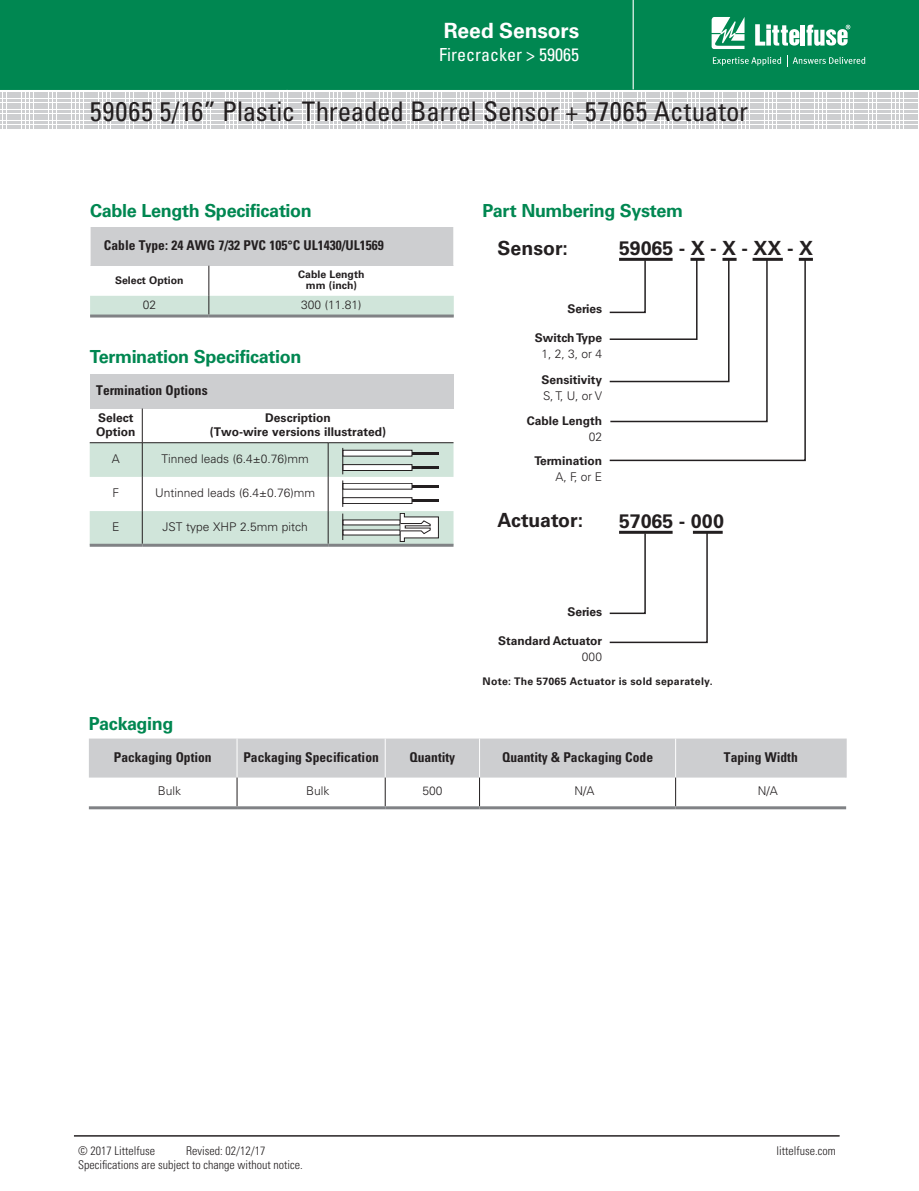
<style>
.page{position:relative;width:919px;height:1191px;background:#fff}
.page>*{position:absolute;margin:0;border:0;box-sizing:border-box;transform-origin:0 0}
.t1{font:condensed 27px "Univers LT Std";color:#231f20}
.t2{font:700 21px "Univers LT Std";letter-spacing:-.005em;color:#fff}
.t3{font:700 19.5px "Univers LT Std";color:#231f20}
.t4{font:700 18px "Univers LT Std";letter-spacing:-.02em;color:#008751}
.t5{font:condensed 18px "Univers LT Std";color:#fff}
.t6{font:700 condensed 13.5px "Univers LT Std";color:#231f20}
.t7{font:300 12px "Univers LT Std";color:#231f20}
.t8{font:700 12px/13.5px "Univers LT Std";color:#231f20}
.t9{font:300 condensed 12px "Univers LT Std";color:#231f20}
.t10{font:700 10.5px/10.5px "Univers LT Std";letter-spacing:.015em;color:#231f20;text-align:center}
</style>
<div class="page">
<div style="left:0;top:0;width:918px;height:90px;background:#008751"></div>
<hr style="left:632px;top:0;width:1px;height:89px;background:#fff">
<svg style="left:711px;top:17px;width:33px;height:32px"></svg>
<hr style="left:800px;top:25px;width:4px;height:21px;background:#fff">
<svg style="left:806px;top:25px;width:44px;height:21px"></svg>
<svg style="left:755px;top:24px;width:44px;height:22px"></svg>
<svg style="left:712px;top:55px;width:153px;height:11px;background:#2e9c70"></svg>
<svg style="left:0;top:92px;width:917px;height:35px"></svg>
<hr style="left:74px;top:1135px;width:765px;height:1px;background:#231f20">
<svg style="left:89px;top:738px;width:757px;height:68px"></svg>
<hr style="left:89px;top:806px;width:148px;height:3px;background:#808285">
<hr style="left:237px;top:806px;width:148px;height:3px;background:#808285">
<hr style="left:385px;top:806px;width:94px;height:3px;background:#808285">
<hr style="left:479px;top:806px;width:196px;height:3px;background:#808285">
<hr style="left:675px;top:806px;width:171px;height:3px;background:#808285">
<hr style="left:798px;top:258px;width:14px;height:3px;background:#231f20">
<svg style="left:609px;top:258px;width:197px;height:204px"></svg>
<hr style="left:692px;top:531px;width:30px;height:3px;background:#231f20">
<svg style="left:609px;top:531px;width:99px;height:113px"></svg>
<div style="left:90px;top:227px;width:364px;height:39px;background:#cdced0"></div>
<hr style="left:453px;top:227px;width:1px;height:39px;background:#fff">
<hr style="left:90px;top:227px;width:1px;height:39px;background:#fff">
<hr style="left:208px;top:266px;width:1px;height:30px;background:#231f20">
<div style="left:90px;top:296px;width:364px;height:18px;background:#d0e5da"></div>
<hr style="left:90px;top:314px;width:119px;height:3px;background:#808285">
<hr style="left:209px;top:314px;width:245px;height:3px;background:#808285">
<div style="left:90px;top:374px;width:363px;height:34px;background:#cdced0"></div>
<hr style="left:142px;top:408px;width:1px;height:34px;background:#231f20">
<hr style="left:90px;top:442px;width:52px;height:1px;background:#231f20">
<hr style="left:142px;top:442px;width:186px;height:1px;background:#231f20">
<hr style="left:328px;top:442px;width:125px;height:1px;background:#231f20">
<hr style="left:90px;top:544px;width:52px;height:3px;background:#808285">
<hr style="left:142px;top:544px;width:186px;height:3px;background:#808285">
<hr style="left:328px;top:544px;width:125px;height:3px;background:#808285">
<svg style="left:90px;top:443px;width:363px;height:102px"></svg>
<h2 class="t2" style="left:444px;top:19px;width:137px">Reed Sensors</h2>
<h3 class="t5" style="left:439px;top:43px;width:141px">Firecracker &gt; 59065</h3>
<h1 class="t1" style="left:90px;top:94px;width:660px">59065 5/16” Plastic Threaded Barrel Sensor + 57065 Actuator</h1>
<h3 class="t4" style="left:90px;top:200px;width:223px">Cable Length Specification</h3>
<p class="t6" style="left:104px;top:237px;width:281px">Cable Type: 24 AWG 7/32 PVC 105°C UL1430/UL1569</p>
<p class="t10" style="left:115px;top:275px;width:70px">Select Option</p>
<p class="t10" style="left:298px;top:269px;width:68px">Cable Length mm (inch)</p>
<p class="t7" style="left:143px;top:297px;width:15px">02</p>
<p class="t7" style="left:301px;top:297px;width:62px">300 (11.81)</p>
<h3 class="t4" style="left:90px;top:346px;width:213px">Termination Specification</h3>
<p class="t6" style="left:96px;top:382px;width:113px">Termination Options</p>
<p class="t8" style="left:96px;top:411px;width:41px">Select<br>Option</p>
<p class="t8" style="left:210px;top:411px;width:178px;text-align:center">Description<br>(Two-wire versions illustrated)</p>
<p class="t7" style="left:112px;top:452px;width:10px">A</p>
<p class="t7" style="left:161px;top:452px;width:149px">Tinned leads (6.4±0.76)mm</p>
<p class="t7" style="left:113px;top:486px;width:8px">F</p>
<p class="t7" style="left:155px;top:486px;width:161px">Untinned leads (6.4±0.76)mm</p>
<p class="t7" style="left:112px;top:519px;width:9px">E</p>
<p class="t7" style="left:162px;top:519px;width:147px">JST type XHP 2.5mm pitch</p>
<h3 class="t4" style="left:482px;top:200px;width:202px">Part Numbering System</h3>
<h3 class="t3" style="left:497px;top:236px;width:72px">Sensor:</h3>
<h3 class="t3" style="left:619px;top:236px;width:195px">59065 - X - X - XX - X</h3>
<p class="t8" style="left:567px;top:302px;width:36px">Series</p>
<p class="t8" style="left:535px;top:331px;width:69px">Switch Type</p>
<p class="t7" style="left:541px;top:346px;width:62px">1, 2, 3, or 4</p>
<p class="t8" style="left:541px;top:373px;width:62px">Sensitivity</p>
<p class="t7" style="left:543px;top:389px;width:61px">S, T, U, or V</p>
<p class="t8" style="left:527px;top:414px;width:77px">Cable Length</p>
<p class="t7" style="left:589px;top:429px;width:15px">02</p>
<p class="t8" style="left:534px;top:454px;width:69px">Termination</p>
<p class="t7" style="left:555px;top:469px;width:48px">A, F, or E</p>
<h3 class="t3" style="left:497px;top:509px;width:87px">Actuator:</h3>
<h3 class="t3" style="left:619px;top:509px;width:106px">57065 - 000</h3>
<p class="t8" style="left:567px;top:605px;width:36px">Series</p>
<p class="t8" style="left:498px;top:634px;width:106px">Standard Actuator</p>
<p class="t7" style="left:581px;top:649px;width:22px">000</p>
<p class="t10" style="left:482px;top:676px;width:231px">Note: The 57065 Actuator is sold separately.</p>
<h3 class="t4" style="left:89px;top:713px;width:86px">Packaging</h3>
<p class="t6" style="left:114px;top:748px;width:99px">Packaging Option</p>
<p class="t6" style="left:243px;top:748px;width:137px">Packaging Specification</p>
<p class="t6" style="left:409px;top:748px;width:47px">Quantity</p>
<p class="t6" style="left:502px;top:748px;width:152px">Quantity &amp; Packaging Code</p>
<p class="t6" style="left:724px;top:748px;width:75px">Taping Width</p>
<p class="t7" style="left:158px;top:783px;width:25px">Bulk</p>
<p class="t7" style="left:306px;top:783px;width:25px">Bulk</p>
<p class="t7" style="left:422px;top:783px;width:22px">500</p>
<p class="t7" style="left:574px;top:783px;width:22px">N/A</p>
<p class="t7" style="left:757px;top:783px;width:22px">N/A</p>
<p class="t9" style="left:78px;top:1143px;width:78px">© 2017 Littelfuse</p>
<p class="t9" style="left:186px;top:1143px;width:81px">Revised: 02/12/17</p>
<p class="t9" style="left:776px;top:1143px;width:61px">littelfuse.com</p>
<p class="t9" style="left:78px;top:1157px;width:226px">Specifications are subject to change without notice.</p>
</div>
